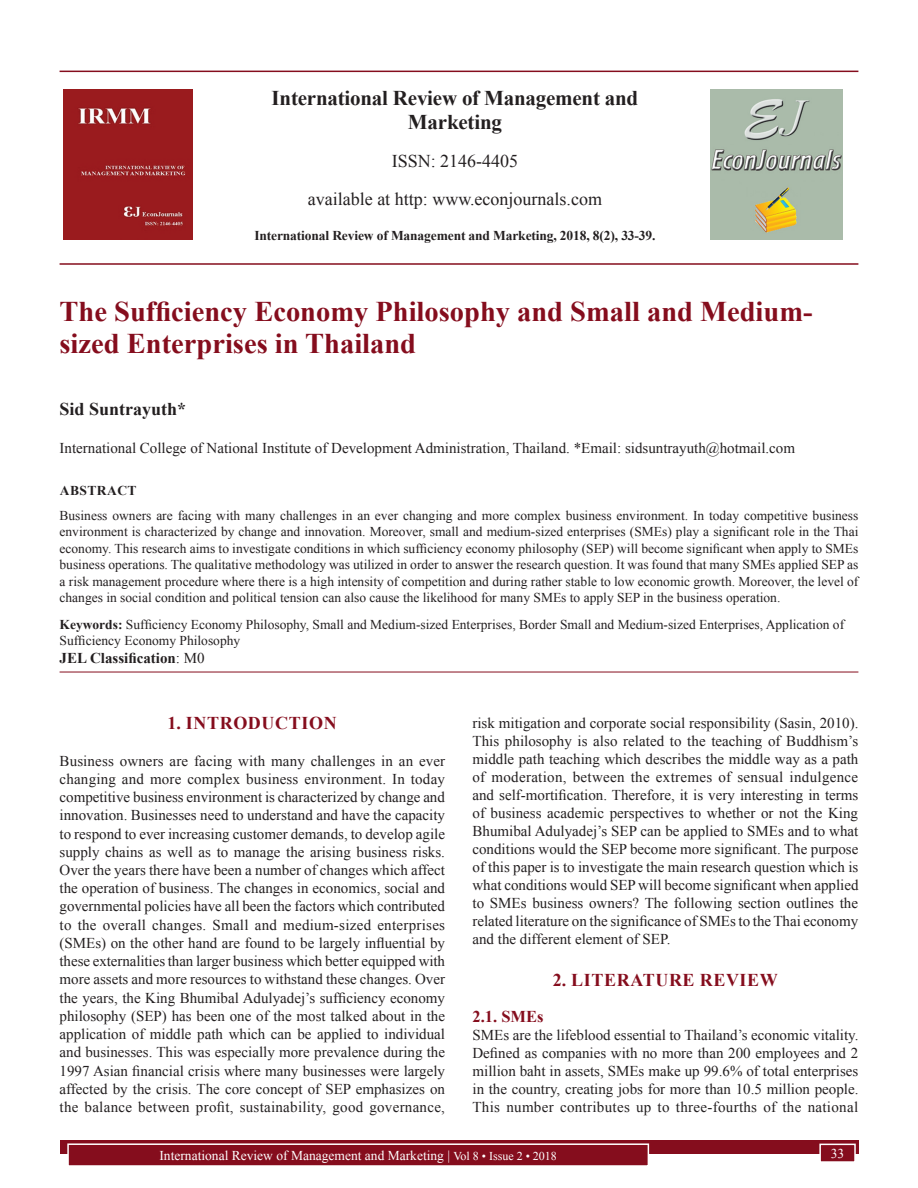
<style>
.page{position:relative;width:918px;height:1188px;background:#fff}
.page>*{position:absolute;margin:0;border:0;box-sizing:border-box;transform-origin:0 0}
.AT{font:700 28.5px/31.5px "Times New Roman";color:#850d1d}
.Issue_details{font:700 21px/24px "Times New Roman";letter-spacing:-.01em;color:#231f20;text-align:center}
.Issue_details-2{font:18px "Times New Roman";color:#231f20}
.t1{font:700 18px "Times New Roman";letter-spacing:.035em;color:#850d1d}
.AU{font:700 18px "Times New Roman";color:#231f20}
.t2{font:700 16.5px "Times New Roman";color:#850d1d}
.TX{font:15px/18.3px "Times New Roman";letter-spacing:.02em;color:#231f20;text-align:justify}
.AFF{font:15px "Times New Roman";color:#231f20}
.KWD{font:700 15px "Times New Roman";color:#231f20}
.ABS{font:13.5px/16.5px "Times New Roman";color:#231f20;text-align:justify}
.KWD-2{font:13.5px/16.2px "Times New Roman";color:#231f20}
.Folio{font:13.5px "Times New Roman";color:#fff}
.Issue_details-3{font:700 13.5px "Times New Roman";letter-spacing:-.01em;color:#231f20}
.ABSH{font:700 13.5px "Times New Roman";letter-spacing:.035em;color:#231f20}
.s1{font-weight:700}
.s2{font-weight:400}
.s3{font-size:12px}
</style>
<div class="page">
<hr style="left:60px;top:71px;width:798px;height:1px;background:#850d1d">
<hr style="left:60px;top:263px;width:798px;height:2px;background:#850d1d">
<img style="left:64px;top:89px;width:129px;height:151px">
<img style="left:711px;top:89px;width:132px;height:150px">
<div style="left:60px;top:1140px;width:798px;height:13px;background:#850d1d"></div>
<div style="left:68px;top:1144px;width:580px;height:22px;background:#850d1d"></div>
<div style="left:67px;top:1143px;width:582px;height:24px;border:2px solid #fff"></div>
<div style="left:820px;top:1144px;width:35px;height:18px;background:#850d1d"></div>
<div style="left:819px;top:1144px;width:37px;height:19px;border:2px solid #fff"></div>
<hr style="left:60px;top:672px;width:798px;height:1px;background:#850d1d">
<p class="Issue_details" style="left:272px;top:85px;width:368px">International Review of Management and<br>Marketing</p>
<p class="Issue_details-2" style="left:392px;top:148px;width:128px">ISSN: 2146-4405</p>
<p class="Issue_details-2" style="left:308px;top:186px;width:296px">available at http: www.econjournals.com</p>
<p class="Issue_details-3" style="left:254px;top:226px;width:403px">International Review of Management and Marketing, 2018, 8(2), 33-39.</p>
<p class="AT" style="left:60px;top:295px;width:754px">The Sufficiency Economy Philosophy and Small and Medium&shy;sized Enterprises in Thailand</p>
<p class="AU" style="left:60px;top:396px;width:128px">Sid Suntrayuth*</p>
<p class="AFF" style="left:60px;top:437px;width:737px">International College of National Institute of Development Administration, Thailand. *Email: sidsuntrayuth@hotmail.com</p>
<p class="ABSH" style="left:60px;top:480px;width:78px">ABSTRACT</p>
<p class="ABS" style="left:60px;top:507px;width:800px">Business owners are facing with many challenges in an ever changing and more complex business environment. In today competitive business environment is characterized by change and innovation. Moreover, small and medium-sized enterprises (SMEs) play a significant role in the Thai economy. This research aims to investigate conditions in which sufficiency economy philosophy (SEP) will become significant when apply to SMEs business operations. The qualitative methodology was utilized in order to answer the research question. It was found that many SMEs applied SEP as a risk management procedure where there is a high intensity of competition and during rather stable to low economic growth. Moreover, the level of changes in social condition and political tension can also cause the likelihood for many SMEs to apply SEP in the business operation.</p>
<p class="KWD-2" style="left:60px;top:616px;width:786px"><span class="s1">Keywords:</span> Sufficiency Economy Philosophy, Small and Medium-sized Enterprises, Border Small and Medium-sized Enterprises, Application of<br>Sufficiency Economy Philosophy</p>
<p class="KWD" style="left:60px;top:647px;width:147px">JEL Classification<span class="s2">: M0</span></p>
<h1 class="t1" style="left:168px;top:710px;width:171px">1. INTRODUCTION</h1>
<p class="TX" style="left:60px;top:751px;width:387px">Business owners are facing with many challenges in an ever changing and more complex business environment. In today competitive business environment is characterized by change and innovation. Businesses need to understand and have the capacity to respond to ever increasing customer demands, to develop agile supply chains as well as to manage the arising business risks.<br>Over the years there have been a number of changes which affect the operation of business. The changes in economics, social and governmental policies have all been the factors which contributed to the overall changes. Small and medium-sized enterprises (SMEs) on the other hand are found to be largely influential by these externalities than larger business which better equipped with more assets and more resources to withstand these changes. Over the years, the King Bhumibal Adulyadej’s sufficiency economy philosophy (SEP) has been one of the most talked about in the application of middle path which can be applied to individual and businesses. This was especially more prevalence during the 1997 Asian financial crisis where many businesses were largely affected by the crisis. The core concept of SEP emphasizes on the balance between profit, sustainability, good governance,</p>
<p class="TX" style="left:472px;top:713px;width:388px">risk mitigation and corporate social responsibility (Sasin, 2010).<br>This philosophy is also related to the teaching of Buddhism’s middle path teaching which describes the middle way as a path of moderation, between the extremes of sensual indulgence and self-mortification. Therefore, it is very interesting in terms of business academic perspectives to whether or not the King Bhumibal Adulyadej’s SEP can be applied to SMEs and to what conditions would the SEP become more significant. The purpose of this paper is to investigate the main research question which is what conditions would SEP will become significant when applied to SMEs business owners? The following section outlines the related literature on the significance of SMEs to the Thai economy and the different element of SEP.</p>
<h1 class="t1" style="left:553px;top:967px;width:226px">2. LITERATURE REVIEW</h1>
<h2 class="t2" style="left:472px;top:1005px;width:73px">2.1. SMEs</h2>
<p class="TX" style="left:472px;top:1026px;width:387px">SMEs are the lifeblood essential to Thailand’s economic vitality.<br>Defined as companies with no more than 200 employees and 2 million baht in assets, SMEs make up 99.6% of total enterprises in the country, creating jobs for more than 10.5 million people.<br>This number contributes up to three-fourths of the national</p>
<p class="Folio" style="left:159px;top:1146px;width:399px">International Review of Management and Marketing | <span class="s3">Vol 8 • Issue 2 • 2018</span></p>
<p class="Folio" style="left:831px;top:1144px;width:15px">33</p>
</div>
